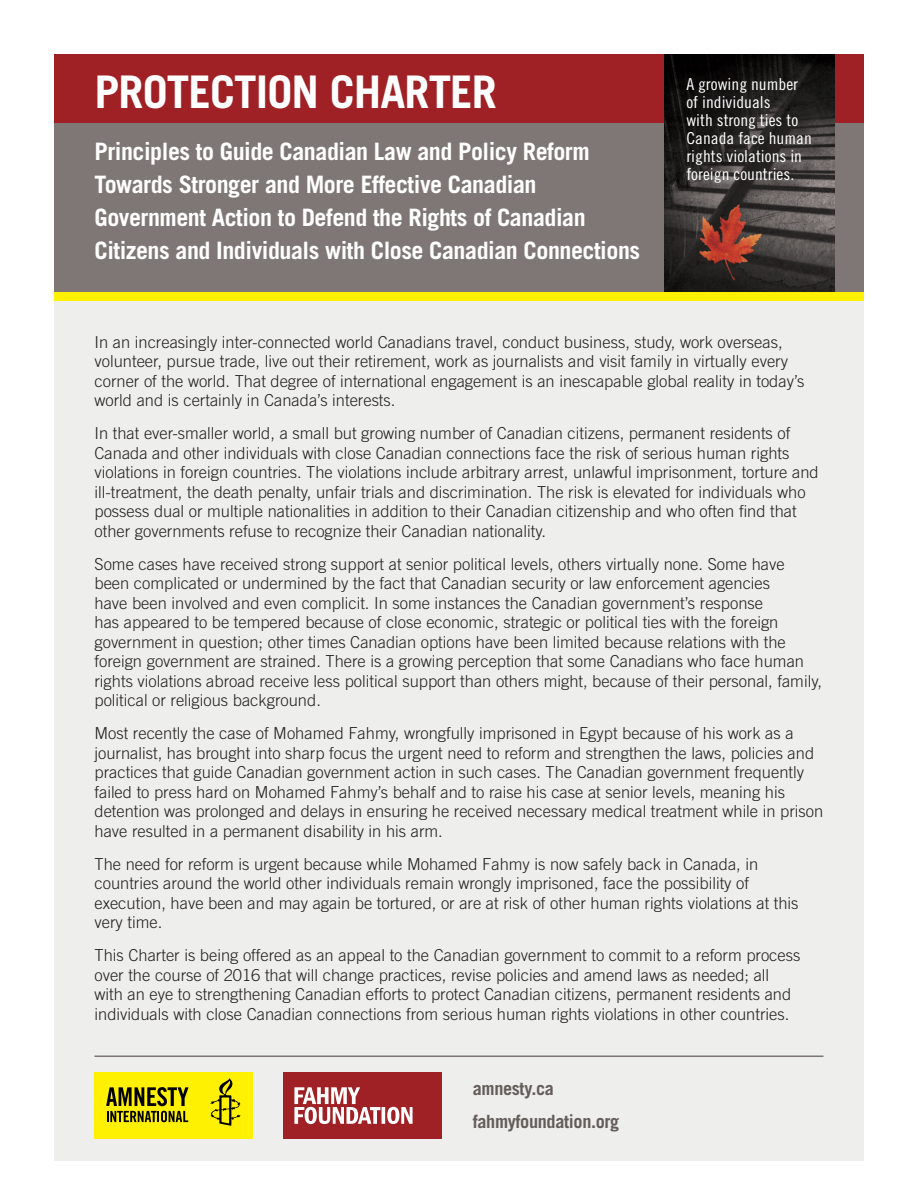
<style>
.page{position:relative;width:918px;height:1188px;background:#fff}
.page>*{position:absolute;margin:0;border:0;box-sizing:border-box;transform-origin:0 0}
.Sub_1___18_red_mediu{font:700 45px "Trade Gothic";letter-spacing:-.02em;color:#fff}
.body_text{font:700 24px/33px "Trade Gothic";letter-spacing:-.02em;color:#fff}
.body_text-2{font:700 18.3px "Trade Gothic";letter-spacing:-.02em;color:#645e5b}
.body_text-3{font:300 16.5px/19.5px "Trade Gothic";color:#231f20}
.body_text-4{font:16.5px/18px "Trade Gothic Cond Eighteen";color:#fff;scale:1.07 1}
</style>
<div class="page">
<div style="left:54px;top:225px;width:810px;height:936px;background:#eeeeec"></div>
<div style="left:54px;top:54px;width:810px;height:138px;background:#a02125"></div>
<div style="left:54px;top:123px;width:810px;height:173px;background:#7f7775"></div>
<img style="left:664px;top:54px;width:171px;height:238px">
<div style="left:689px;top:81px;width:140px;height:120px;background:#231f20;opacity:.75"></div>
<div style="left:283px;top:1072px;width:159px;height:67px;background:#a02125"></div>
<svg style="left:294px;top:1087px;width:119px;height:37px"></svg>
<div style="left:94px;top:1072px;width:159px;height:67px;background:#fff101"></div>
<svg style="left:210px;top:1078px;width:31px;height:48px"></svg>
<svg style="left:106px;top:1087px;width:82px;height:35px"></svg>
<div style="left:54px;top:292px;width:810px;height:9px;background:#fff101"></div>
<hr style="left:94px;top:1056px;width:730px;height:1px;background:#7f7775">
<p class="Sub_1___18_red_mediu" style="left:94px;top:65px;width:404px">PROTECTION CHARTER</p>
<p class="body_text" style="left:94px;top:134px;width:547px">Principles to Guide Canadian Law and Policy Reform Towards Stronger and More Effective Canadian Government Action to Defend the Rights of Canadian Citizens and Individuals with Close Canadian Connections</p>
<p class="body_text-4" style="left:686px;top:75px;width:119px">A growing number of individuals<br>with strong ties to<br>Canada face human rights violations in foreign countries.</p>
<p class="body_text-3" style="left:94px;top:332px;width:711px">In an increasingly inter-connected world Canadians travel, conduct business, study, work overseas, volunteer, pursue trade, live out their retirement, work as journalists and visit family in virtually every corner of the world. That degree of international engagement is an inescapable global reality in today’s world and is certainly in Canada’s interests.</p>
<p class="body_text-3" style="left:94px;top:424px;width:726px">In that ever-smaller world, a small but growing number of Canadian citizens, permanent residents of Canada and other individuals with close Canadian connections face the risk of serious human rights violations in foreign countries. The violations include arbitrary arrest, unlawful imprisonment, torture and ill-treatment, the death penalty, unfair trials and discrimination. The risk is elevated for individuals who possess dual or multiple nationalities in addition to their Canadian citizenship and who often find that other governments refuse to recognize their Canadian nationality.</p>
<p class="body_text-3" style="left:94px;top:554px;width:729px">Some cases have received strong support at senior political levels, others virtually none. Some have been complicated or undermined by the fact that Canadian security or law enforcement agencies<br>have been involved and even complicit. In some instances the Canadian government’s response<br>has appeared to be tempered because of close economic, strategic or political ties with the foreign government in question; other times Canadian options have been limited because relations with the foreign government are strained. There is a growing perception that some Canadians who face human rights violations abroad receive less political support than others might, because of their personal, family, political or religious background.</p>
<p class="body_text-3" style="left:94px;top:724px;width:730px">Most recently the case of Mohamed Fahmy, wrongfully imprisoned in Egypt because of his work as a journalist, has brought into sharp focus the urgent need to reform and strengthen the laws, policies and practices that guide Canadian government action in such cases. The Canadian government frequently failed to press hard on Mohamed Fahmy’s behalf and to raise his case at senior levels, meaning his detention was prolonged and delays in ensuring he received necessary medical treatment while in prison have resulted in a permanent disability in his arm.</p>
<p class="body_text-3" style="left:94px;top:854px;width:706px">The need for reform is urgent because while Mohamed Fahmy is now safely back in Canada, in countries around the world other individuals remain wrongly imprisoned, face the possibility of execution, have been and may again be tortured, or are at risk of other human rights violations at this very time.</p>
<p class="body_text-3" style="left:94px;top:946px;width:707px">This Charter is being offered as an appeal to the Canadian government to commit to a reform process over the course of 2016 that will change practices, revise policies and amend laws as needed; all with an eye to strengthening Canadian efforts to protect Canadian citizens, permanent residents and individuals with close Canadian connections from serious human rights violations in other countries.</p>
<p class="body_text-2" style="left:473px;top:1077px;width:83px">amnesty.ca</p>
<p class="body_text-2" style="left:473px;top:1110px;width:148px">fahmyfoundation.org</p>
</div>
